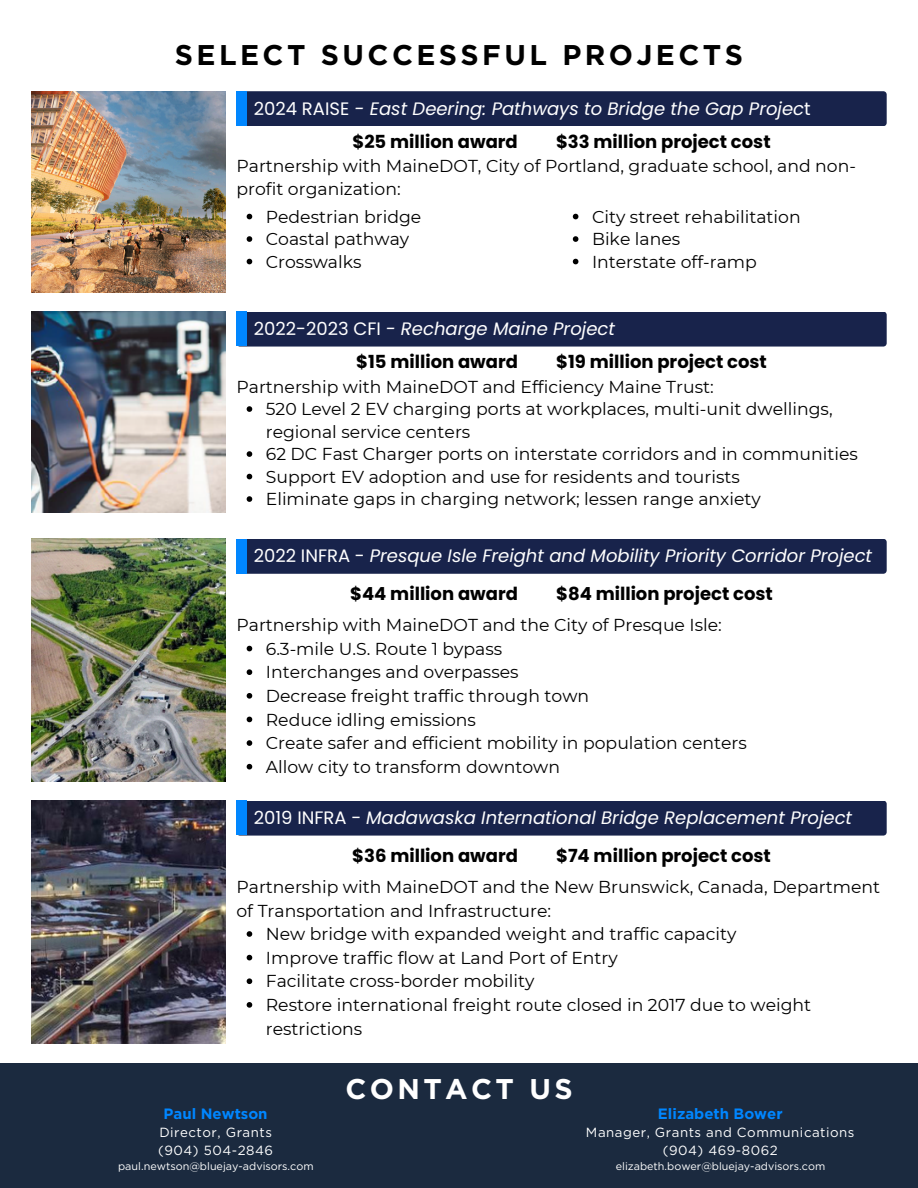
<style>
.page{position:relative;width:918px;height:1188px;background:#fff}
.page>*{position:absolute;margin:0;border:0;box-sizing:border-box;transform-origin:0 0}
.t1{font:700 28.5px "Gotham";letter-spacing:.12em;color:#000}
.t2{font:700 28.5px "Gotham";letter-spacing:.12em;color:#fff}
.t3{font:italic 18px "Poppins";color:#fff}
.t4{font:700 18px "Poppins";color:#000}
.t5{font:17.25px/23.7px "Montserrat";color:#000}
.t6{font:700 15px "Gotham";color:#0086ff}
.t7{font:13.2px "Gotham";letter-spacing:.04em;color:#fff}
.t8{font:10.8px "Gotham";color:#fff}
.s1{font-style:normal}
</style>
<div class="page">
<div style="left:0;top:1064px;width:918px;height:124px;background:#1b2a3f"></div>
<img style="left:31px;top:539px;width:195px;height:243px">
<svg style="left:247px;top:646px;width:5px;height:5px"></svg>
<svg style="left:247px;top:669px;width:5px;height:6px"></svg>
<svg style="left:247px;top:693px;width:5px;height:6px"></svg>
<svg style="left:247px;top:717px;width:5px;height:5px"></svg>
<svg style="left:247px;top:740px;width:5px;height:6px"></svg>
<svg style="left:247px;top:764px;width:5px;height:6px"></svg>
<div style="left:237px;top:539px;width:650px;height:35px;background:#18234b"></div>
<div style="left:237px;top:539px;width:10px;height:34px;background:#0086ff"></div>
<img style="left:31px;top:801px;width:195px;height:242px">
<svg style="left:247px;top:931px;width:5px;height:6px"></svg>
<svg style="left:247px;top:955px;width:5px;height:5px"></svg>
<svg style="left:247px;top:978px;width:5px;height:6px"></svg>
<svg style="left:247px;top:1002px;width:5px;height:6px"></svg>
<div style="left:238px;top:801px;width:649px;height:35px;background:#18234b"></div>
<div style="left:237px;top:801px;width:10px;height:34px;background:#0086ff"></div>
<img style="left:31px;top:91px;width:195px;height:201px">
<div style="left:247px;top:91px;width:640px;height:35px;background:#18234b"></div>
<div style="left:237px;top:91px;width:10px;height:35px;background:#0086ff"></div>
<svg style="left:247px;top:214px;width:5px;height:5px"></svg>
<svg style="left:247px;top:236px;width:5px;height:6px"></svg>
<svg style="left:247px;top:259px;width:5px;height:5px"></svg>
<svg style="left:573px;top:214px;width:5px;height:5px"></svg>
<svg style="left:573px;top:236px;width:5px;height:6px"></svg>
<svg style="left:573px;top:259px;width:5px;height:5px"></svg>
<img style="left:31px;top:312px;width:195px;height:201px">
<div style="left:238px;top:312px;width:649px;height:35px;background:#18234b"></div>
<div style="left:237px;top:312px;width:10px;height:34px;background:#0086ff"></div>
<svg style="left:247px;top:406px;width:5px;height:6px"></svg>
<svg style="left:247px;top:451px;width:5px;height:6px"></svg>
<svg style="left:247px;top:474px;width:5px;height:5px"></svg>
<svg style="left:247px;top:496px;width:5px;height:6px"></svg>
<p class="t1" style="left:175px;top:37px;width:570px">SELECT SUCCESSFUL PROJECTS</p>
<h3 class="t3" style="left:254px;top:96px;width:558px"><span class="s1">2024 RAISE</span> - East Deering: Pathways to Bridge the Gap Projec<span class="s1">t</span></h3>
<h2 class="t4" style="left:353px;top:129px;width:167px">$25 million award</h2>
<h2 class="t4" style="left:556px;top:129px;width:216px">$33 million project cost</h2>
<p class="t5" style="left:237px;top:155px;width:621px;line-height:22.5px">Partnership with MaineDOT, City of Portland, graduate school, and non&shy;profit organization:</p>
<h3 class="t5" style="left:266px;top:205px;width:157px">Pedestrian bridge</h3>
<p class="t5" style="left:266px;top:227px;width:145px">Coastal pathway</p>
<p class="t5" style="left:266px;top:250px;width:97px">Crosswalks</p>
<p class="t5" style="left:592px;top:205px;width:210px">City street rehabilitation</p>
<p class="t5" style="left:592px;top:227px;width:90px">Bike lanes</p>
<p class="t5" style="left:592px;top:250px;width:166px">Interstate off-ramp</p>
<p class="t3" style="left:254px;top:316px;width:363px"><span class="s1">2022-2023 CFI</span> - Recharge Maine Project</p>
<p class="t4" style="left:356px;top:349px;width:163px">$15 million award</p>
<p class="t4" style="left:556px;top:349px;width:212px">$19 million project cost</p>
<p class="t5" style="left:237px;top:375px;width:479px">Partnership with MaineDOT and Efficiency Maine Trust:</p>
<p class="t5" style="left:266px;top:398px;width:568px;line-height:22.5px">520 Level 2 EV charging ports at workplaces, multi-unit dwellings, regional service centers</p>
<h1 class="t5" style="left:266px;top:442px;width:594px">62 DC Fast Charger ports on interstate corridors and in communities</h1>
<h4 class="t5" style="left:266px;top:465px;width:476px">Support EV adoption and use for residents and tourists</h4>
<p class="t5" style="left:266px;top:487px;width:496px">Eliminate gaps in charging network; lessen range anxiety</p>
<p class="t3" style="left:254px;top:543px;width:620px"><span class="s1">2022 INFRA -</span> Presque Isle Freight and Mobility Priority Corridor Project</p>
<p class="t4" style="left:350px;top:582px;width:169px">$44 million award</p>
<p class="t4" style="left:556px;top:582px;width:218px">$84 million project cost</p>
<p class="t5" style="left:237px;top:613px;width:487px">Partnership with MaineDOT and the City of Presque Isle:</p>
<h3 class="t5" style="left:266px;top:637px;width:238px">6.3-mile U.S. Route 1 bypass</h3>
<h2 class="t5" style="left:266px;top:660px;width:254px">Interchanges and overpasses</h2>
<h3 class="t5" style="left:266px;top:684px;width:325px">Decrease freight traffic through town</h3>
<p class="t5" style="left:266px;top:708px;width:212px">Reduce idling emissions</p>
<p class="t5" style="left:266px;top:731px;width:483px">Create safer and efficient mobility in population centers</p>
<p class="t5" style="left:266px;top:755px;width:296px">Allow city to transform downtown</p>
<p class="t3" style="left:254px;top:805px;width:600px"><span class="s1">2019 INFRA -</span> Madawaska International Bridge Replacement Project</p>
<p class="t4" style="left:352px;top:843px;width:167px">$36 million award</p>
<p class="t4" style="left:556px;top:843px;width:216px">$74 million project cost</p>
<p class="t5" style="left:237px;top:875px;width:645px">Partnership with MaineDOT and the New Brunswick, Canada, Department of Transportation and Infrastructure:</p>
<h3 class="t5" style="left:266px;top:922px;width:472px">New bridge with expanded weight and traffic capacity</h3>
<h2 class="t5" style="left:266px;top:946px;width:354px">Improve traffic flow at Land Port of Entry</h2>
<h3 class="t5" style="left:266px;top:969px;width:270px">Facilitate cross-border mobility</h3>
<p class="t5" style="left:266px;top:993px;width:547px">Restore international freight route closed in 2017 due to weight restrictions</p>
<h3 class="t6" style="left:164px;top:1105px;width:106px">Paul Newtson</h3>
<p class="t7" style="left:159px;top:1124px;width:114px">Director, Grants</p>
<h3 class="t7" style="left:158px;top:1142px;width:116px">(904) 504-2846</h3>
<h2 class="t8" style="left:118px;top:1160px;width:197px">paul.newtson@bluejay-advisors.com</h2>
<h4 class="t2" style="left:345px;top:1071px;width:229px">CONTACT US</h4>
<p class="t6" style="left:658px;top:1105px;width:126px">Elizabeth Bower</p>
<p class="t7" style="left:586px;top:1124px;width:270px">Manager, Grants and Communications</p>
<p class="t7" style="left:663px;top:1142px;width:117px">(904) 469-8062</p>
<p class="t8" style="left:616px;top:1160px;width:211px">elizabeth.bower@bluejay-advisors.com</p>
</div>
